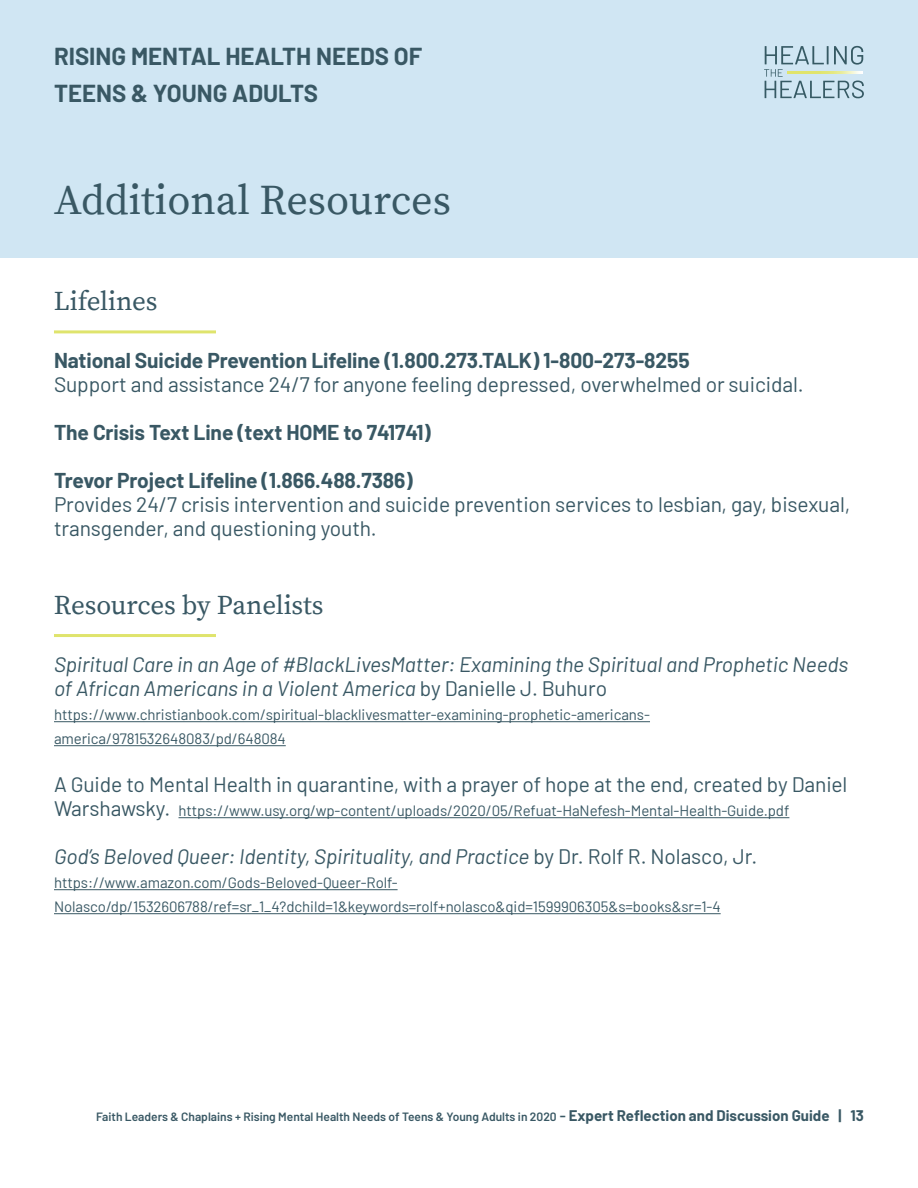
<style>
.page{position:relative;width:918px;height:1188px;background:#fff}
.page>*{position:absolute;margin:0;border:0;box-sizing:border-box;transform-origin:0 0}
.t1{font:42px "Source Serif Pro";color:#395864}
.t2{font:27px "Source Serif Pro";letter-spacing:-.005em;color:#395864}
.t3{font:700 24px/37.5px "Barlow";color:#395864}
.t4{font:21px/24px "Barlow";letter-spacing:-.005em;color:#395864}
.t5{font:italic 21px/24px "Barlow";letter-spacing:-.005em;color:#395864}
.t6{font:700 21px "Barlow";letter-spacing:-.005em;color:#395864}
.t7{font:15px/24px "Barlow";letter-spacing:-.005em;color:#395864}
.t8{font:600 12px "Barlow";color:#395864}
.s1{font-style:normal}
.s2{font-size:21px}
.s3{font-size:15px}
.s4{font-weight:700;font-size:15px}
</style>
<div class="page">
<div style="left:0;top:0;width:918px;height:258px;background:#d0e6f3"></div>
<svg style="left:764px;top:46px;width:100px;height:52px"></svg>
<img style="left:787px;top:72px;width:76px;height:2px">
<hr style="left:54px;top:330px;width:162px;height:3px;background:#dfe46d">
<hr style="left:54px;top:721px;width:596px;height:1px;background:#395864">
<hr style="left:54px;top:745px;width:232px;height:1px;background:#395864">
<hr style="left:179px;top:817px;width:610px;height:1px;background:#395864">
<hr style="left:54px;top:889px;width:344px;height:1px;background:#395864">
<hr style="left:54px;top:913px;width:667px;height:1px;background:#395864">
<hr style="left:54px;top:634px;width:162px;height:3px;background:#dfe46d">
<p class="t3" style="left:54px;top:36px;width:370px">RISING MENTAL HEALTH NEEDS OF<br>TEENS &amp; YOUNG ADULTS</p>
<p class="t1" style="left:54px;top:175px;width:398px">Additional Resources</p>
<p class="t2" style="left:54px;top:285px;width:105px">Lifelines</p>
<p class="t6" style="left:54px;top:347px;width:637px">National Suicide Prevention Lifeline (1.800.273.TALK) 1-800-273-8255</p>
<p class="t4" style="left:54px;top:372px;width:751px">Support and assistance 24/7 for anyone feeling depressed, overwhelmed or suicidal.</p>
<p class="t6" style="left:54px;top:419px;width:378px">The Crisis Text Line (text HOME to 741741)</p>
<p class="t6" style="left:54px;top:467px;width:360px">Trevor Project Lifeline (1.866.488.7386)</p>
<p class="t4" style="left:54px;top:492px;width:798px">Provides 24/7 crisis intervention and suicide prevention services to lesbian, gay, bisexual, transgender, and questioning youth.</p>
<p class="t2" style="left:54px;top:589px;width:271px">Resources by Panelists</p>
<p class="t5" style="left:54px;top:652px;width:796px">Spiritual Care in an Age of #BlackLivesMatter: Examining the Spiritual and Prophetic Needs of African Americans in a Violent America <span class="s1">by Danielle J. Buhuro</span></p>
<p class="t7" style="left:54px;top:702px;width:598px">https://www.christianbook.com/spiritual-blacklivesmatter-examining-prophetic-americans&shy;america/9781532648083/pd/648084</p>
<p class="t4" style="left:54px;top:772px;width:795px">A Guide to Mental Health in quarantine, with a prayer of hope at the end, created by Daniel</p>
<p class="t7" style="left:54px;top:798px;width:737px"><span class="s2">Warshawsky.</span> https://www.usy.org/wp-content/uploads/2020/05/Refuat-HaNefesh-Mental-Health-Guide.pdf</p>
<p class="t5" style="left:54px;top:844px;width:705px">God’s Beloved Queer: Identity, Spirituality, and Practice <span class="s1">by Dr. Rolf R. Nolasco, Jr.</span></p>
<p class="t7" style="left:54px;top:870px;width:668px">https://www.amazon.com/Gods-Beloved-Queer-Rolf-<br>Nolasco/dp/1532606788/ref=sr_1_4?dchild=1&amp;keywords=rolf+nolasco&amp;qid=1599906305&amp;s=books&amp;sr=1-4</p>
<p class="t8" style="left:96px;top:1109px;width:769px">Faith Leaders &amp; Chaplains + Rising Mental Health Needs of Teens &amp; Young Adults in 2020 <span class="s3">-</span> <span class="s4">Expert Reflection and Discussion Guide | 13</span></p>
</div>
